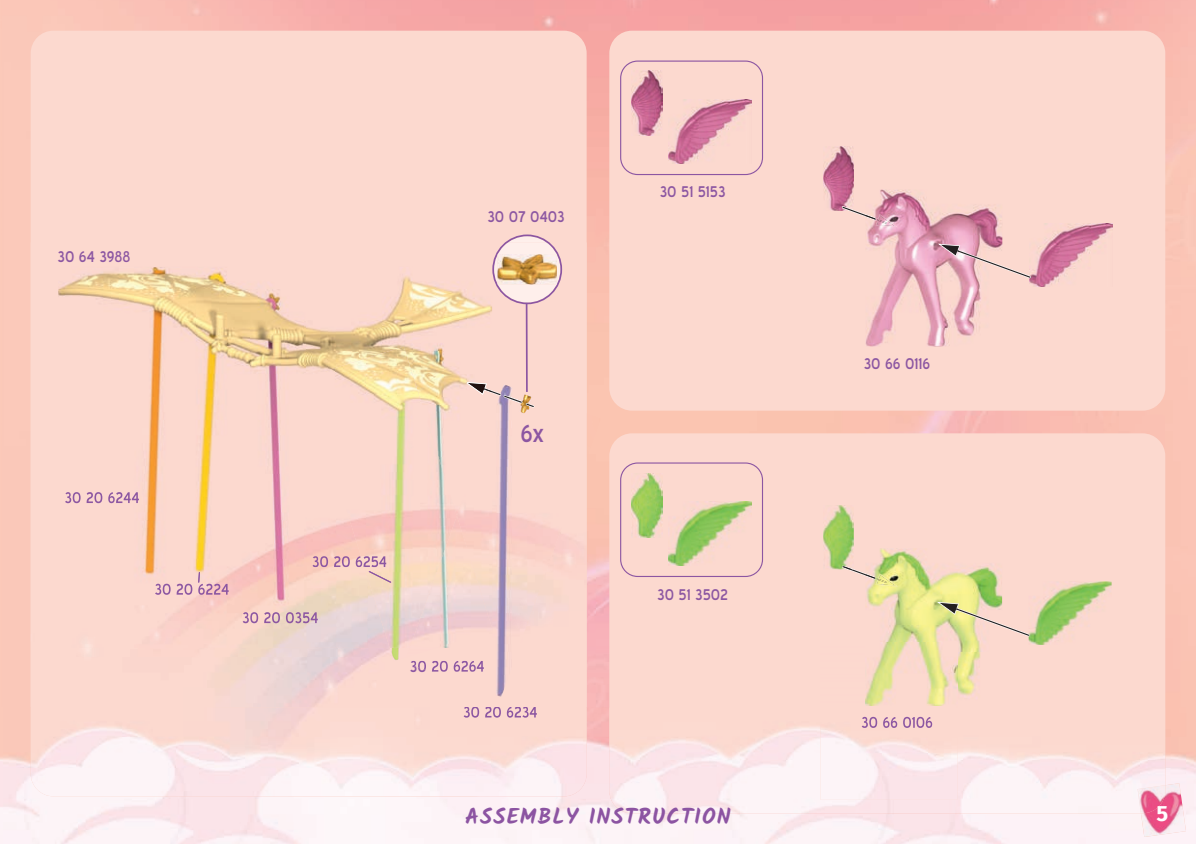
<style>
.page{position:relative;width:1196px;height:844px;background:#fff}
.page>*{position:absolute;margin:0;border:0;box-sizing:border-box;transform-origin:0 0}
.t1{font:24px "Blue Highway";color:#8c56a2}
.t2{font:700 22px "Kalam";letter-spacing:.05em;color:#8c54a2}
.t3{font:700 22px "Fira Sans";color:#fff}
.t4{font:15px "Blue Highway";color:#8c57a2}
</style>
<div class="page">
<img style="left:2px;top:0;width:1193px;height:707px">
<div style="left:609px;top:433px;width:556px;height:380px;background:#fcd9cf;border-radius:23px"></div>
<div style="left:609px;top:31px;width:556px;height:380px;background:#fcd9cf;border-radius:23px"></div>
<div style="left:31px;top:31px;width:555px;height:765px;background:#fcd9cf;border-radius:23px"></div>
<img style="left:85px;top:268px;width:478px;height:439px">
<img style="left:463px;top:706px;width:74px;height:1px">
<img style="left:823px;top:146px;width:30px;height:65px">
<img style="left:865px;top:190px;width:137px;height:156px">
<svg style="left:841px;top:206px;width:56px;height:21px"></svg>
<img style="left:1029px;top:224px;width:83px;height:63px">
<svg style="left:937px;top:244px;width:93px;height:34px"></svg>
<img style="left:867px;top:548px;width:134px;height:105px">
<img style="left:957px;top:653px;width:24px;height:42px">
<img style="left:865px;top:643px;width:92px;height:62px">
<img style="left:823px;top:505px;width:30px;height:64px">
<svg style="left:841px;top:565px;width:56px;height:21px"></svg>
<img style="left:1028px;top:581px;width:83px;height:64px">
<svg style="left:936px;top:602px;width:93px;height:34px"></svg>
<img style="left:389px;top:648px;width:15px;height:13px">
<img style="left:586px;top:414px;width:14px;height:44px">
<img style="left:404px;top:384px;width:167px;height:313px">
<img style="left:410px;top:660px;width:74px;height:12px">
<img style="left:406px;top:648px;width:86px;height:9px">
<img style="left:518px;top:408px;width:14px;height:6px">
<img style="left:58px;top:267px;width:248px;height:381px">
<img style="left:306px;top:268px;width:186px;height:149px">
<img style="left:65px;top:492px;width:74px;height:11px">
<img style="left:155px;top:584px;width:74px;height:11px">
<img style="left:243px;top:612px;width:62px;height:11px">
<img style="left:305px;top:346px;width:152px;height:302px">
<img style="left:361px;top:556px;width:25px;height:11px">
<img style="left:436px;top:417px;width:56px;height:99px">
<img style="left:409px;top:516px;width:83px;height:132px">
<svg style="left:464px;top:382px;width:70px;height:26px"></svg>
<svg style="left:492px;top:234px;width:70px;height:70px"></svg>
<img style="left:497px;top:254px;width:60px;height:31px">
<hr style="left:525px;top:303px;width:2px;height:89px;background:#8c56a2">
<svg style="left:620px;top:60px;width:143px;height:115px"></svg>
<svg style="left:620px;top:462px;width:143px;height:115px"></svg>
<img style="left:631px;top:473px;width:31px;height:64px">
<img style="left:668px;top:501px;width:83px;height:64px">
<svg style="left:368px;top:571px;width:23px;height:12px"></svg>
<svg style="left:198px;top:572px;width:2px;height:11px"></svg>
<img style="left:609px;top:707px;width:556px;height:106px">
<img style="left:31px;top:707px;width:555px;height:89px">
<img style="left:820px;top:707px;width:137px;height:93px">
<img style="left:463px;top:707px;width:74px;height:10px">
<img style="left:861px;top:717px;width:71px;height:11px">
<img style="left:1140px;top:783px;width:45px;height:54px">
<img style="left:1137px;top:785px;width:28px;height:28px">
<svg style="left:0;top:0;width:4px;height:4px"></svg>
<svg style="left:0;top:840px;width:4px;height:4px"></svg>
<svg style="left:1192px;top:0;width:4px;height:4px"></svg>
<svg style="left:1192px;top:840px;width:4px;height:4px"></svg>
<p class="t4" style="left:58px;top:247px;width:74px">30 64 3988</p>
<p class="t4" style="left:487px;top:208px;width:79px">30 07 0403</p>
<h1 class="t1" style="left:520px;top:419px;width:25px">6x</h1>
<p class="t4" style="left:659px;top:183px;width:67px">30 51 5153</p>
<p class="t4" style="left:657px;top:586px;width:72px">30 51 3502</p>
<p class="t4" style="left:863px;top:355px;width:68px">30 66 0116</p>
<h2 class="t2" style="left:465px;top:803px;width:267px">ASSEMBLY INSTRUCTION</h2>
<h2 class="t3" style="left:1156px;top:794px;width:13px">5</h2>
</div>
